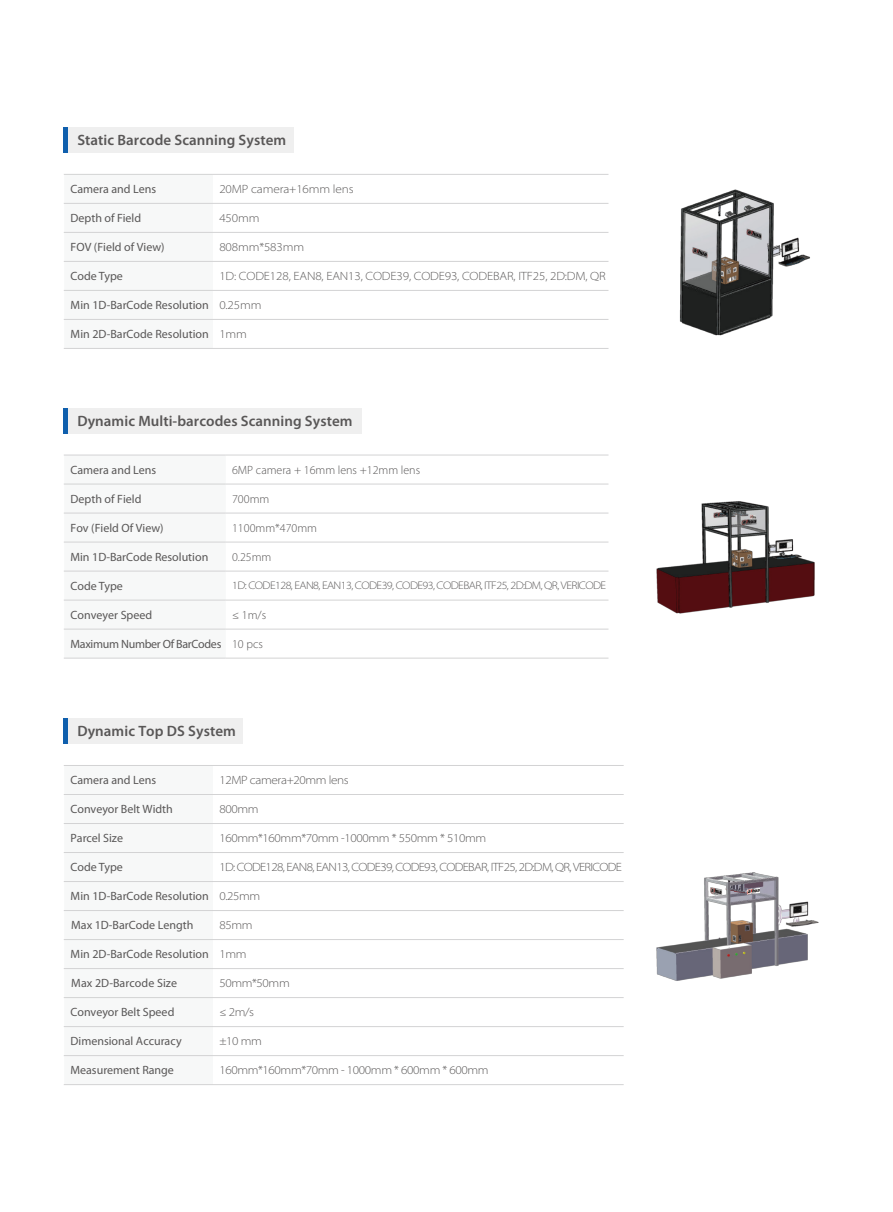
<style>
.page{position:relative;width:893px;height:1212px;background:#fff}
.page>*{position:absolute;margin:0;border:0;box-sizing:border-box;transform-origin:0 0}
.t1{font:600 15px "Myriad Pro";letter-spacing:.005em;color:#595757}
.t2{font:12px "Myriad Pro";color:#595757}
.t3{font:300 semi-expanded 12px "Myriad Pro";letter-spacing:-.03em;color:#595757}
.t4{font:300 semi-expanded 12px "Myriad Pro";letter-spacing:-.01em;color:#595757}
.t5{font:300 semi-expanded 12px "Myriad Pro";letter-spacing:-.055em;color:#595757}
.t6{font:300 12px "Myriad Pro";color:#595757}
.t7{font:12px "Myriad Pro";letter-spacing:-.025em;color:#595757}
.t8{font:300 semi-expanded 10.95px "Myriad Pro";letter-spacing:-.05em;color:#595757}
.s1{font-weight:300;font-stretch:semi-expanded}
.s2{font-weight:300}
</style>
<div class="page">
<div style="left:68px;top:718px;width:174px;height:26px;background:#efefef"></div>
<hr style="left:64px;top:718px;width:4px;height:26px;background:#0f5fad">
<svg style="left:64px;top:940px;width:149px;height:117px"></svg>
<hr style="left:64px;top:765px;width:149px;height:1px;background:#d3d3d4">
<hr style="left:213px;top:765px;width:411px;height:1px;background:#d3d3d4">
<hr style="left:64px;top:794px;width:149px;height:1px;background:#d3d3d4">
<hr style="left:213px;top:794px;width:411px;height:1px;background:#d3d3d4">
<hr style="left:64px;top:823px;width:149px;height:1px;background:#d3d3d4">
<hr style="left:213px;top:823px;width:411px;height:1px;background:#d3d3d4">
<hr style="left:64px;top:852px;width:149px;height:1px;background:#d3d3d4">
<hr style="left:213px;top:852px;width:411px;height:1px;background:#d3d3d4">
<hr style="left:64px;top:881px;width:149px;height:1px;background:#d3d3d4">
<hr style="left:213px;top:881px;width:411px;height:1px;background:#d3d3d4">
<hr style="left:64px;top:910px;width:149px;height:1px;background:#d3d3d4">
<hr style="left:213px;top:910px;width:411px;height:1px;background:#d3d3d4">
<hr style="left:64px;top:939px;width:149px;height:1px;background:#d3d3d4">
<hr style="left:213px;top:939px;width:411px;height:1px;background:#d3d3d4">
<hr style="left:64px;top:968px;width:149px;height:1px;background:#d3d3d4">
<hr style="left:213px;top:968px;width:411px;height:1px;background:#d3d3d4">
<hr style="left:64px;top:997px;width:149px;height:1px;background:#d3d3d4">
<hr style="left:213px;top:997px;width:411px;height:1px;background:#d3d3d4">
<hr style="left:64px;top:1026px;width:149px;height:1px;background:#d3d3d4">
<hr style="left:213px;top:1026px;width:411px;height:1px;background:#d3d3d4">
<hr style="left:64px;top:1055px;width:149px;height:1px;background:#d3d3d4">
<hr style="left:213px;top:1055px;width:411px;height:1px;background:#d3d3d4">
<hr style="left:64px;top:1084px;width:149px;height:1px;background:#d3d3d4">
<hr style="left:213px;top:1084px;width:411px;height:1px;background:#d3d3d4">
<img style="left:656px;top:872px;width:163px;height:109px">
<img style="left:656px;top:501px;width:159px;height:113px">
<img style="left:679px;top:189px;width:131px;height:147px">
<div style="left:68px;top:128px;width:225px;height:25px;background:#efefef"></div>
<hr style="left:64px;top:128px;width:4px;height:25px;background:#0f5fad">
<svg style="left:64px;top:202px;width:149px;height:146px"></svg>
<hr style="left:64px;top:203px;width:149px;height:1px;background:#d3d3d4">
<hr style="left:213px;top:203px;width:395px;height:1px;background:#d3d3d4">
<hr style="left:64px;top:232px;width:149px;height:1px;background:#d3d3d4">
<hr style="left:213px;top:232px;width:395px;height:1px;background:#d3d3d4">
<hr style="left:64px;top:261px;width:149px;height:1px;background:#d3d3d4">
<hr style="left:213px;top:261px;width:395px;height:1px;background:#d3d3d4">
<hr style="left:64px;top:290px;width:149px;height:1px;background:#d3d3d4">
<hr style="left:213px;top:290px;width:395px;height:1px;background:#d3d3d4">
<hr style="left:64px;top:319px;width:149px;height:1px;background:#d3d3d4">
<hr style="left:213px;top:319px;width:395px;height:1px;background:#d3d3d4">
<hr style="left:64px;top:348px;width:149px;height:1px;background:#d3d3d4">
<hr style="left:213px;top:348px;width:395px;height:1px;background:#d3d3d4">
<hr style="left:64px;top:174px;width:149px;height:1px;background:#d3d3d4">
<hr style="left:213px;top:174px;width:395px;height:1px;background:#d3d3d4">
<div style="left:68px;top:408px;width:294px;height:26px;background:#efefef"></div>
<hr style="left:64px;top:408px;width:4px;height:26px;background:#0f5fad">
<svg style="left:64px;top:483px;width:162px;height:175px"></svg>
<hr style="left:64px;top:484px;width:162px;height:1px;background:#d3d3d4">
<hr style="left:226px;top:484px;width:382px;height:1px;background:#d3d3d4">
<hr style="left:64px;top:513px;width:162px;height:1px;background:#d3d3d4">
<hr style="left:226px;top:513px;width:382px;height:1px;background:#d3d3d4">
<hr style="left:64px;top:542px;width:162px;height:1px;background:#d3d3d4">
<hr style="left:226px;top:542px;width:382px;height:1px;background:#d3d3d4">
<hr style="left:64px;top:571px;width:162px;height:1px;background:#d3d3d4">
<hr style="left:226px;top:571px;width:382px;height:1px;background:#d3d3d4">
<hr style="left:64px;top:600px;width:162px;height:1px;background:#d3d3d4">
<hr style="left:226px;top:600px;width:382px;height:1px;background:#d3d3d4">
<hr style="left:64px;top:629px;width:162px;height:1px;background:#d3d3d4">
<hr style="left:226px;top:629px;width:382px;height:1px;background:#d3d3d4">
<hr style="left:64px;top:658px;width:162px;height:1px;background:#d3d3d4">
<hr style="left:226px;top:658px;width:382px;height:1px;background:#d3d3d4">
<hr style="left:64px;top:455px;width:162px;height:1px;background:#d3d3d4">
<hr style="left:226px;top:455px;width:382px;height:1px;background:#d3d3d4">
<hr style="left:892px;top:0;width:1px;height:1212px;background:#d3d3d4">
<p class="t1" style="left:77px;top:131px;width:210px">Static Barcode Scanning System</p>
<p class="t2" style="left:71px;top:182px;width:87px">Camera and Lens</p>
<p class="t4" style="left:219px;top:182px;width:136px">20MP camera+16mm lens</p>
<p class="t2" style="left:71px;top:211px;width:72px">Depth of Field</p>
<p class="t3" style="left:219px;top:211px;width:42px">450mm</p>
<p class="t2" style="left:71px;top:240px;width:96px">FOV (Field of View)</p>
<p class="t4" style="left:219px;top:240px;width:86px">808mm*583mm</p>
<p class="t2" style="left:71px;top:269px;width:54px">Code Type</p>
<p class="t4" style="left:219px;top:269px;width:388px">1D: CODE128, EAN8, EAN13, CODE39, CODE93, CODEBAR, ITF25, 2D:DM, QR</p>
<p class="t2" style="left:71px;top:298px;width:192px">Min 1D-BarCode Resolution <span class="s1">0.25mm</span></p>
<p class="t2" style="left:71px;top:327px;width:178px">Min 2D-BarCode Resolution <span class="s1">1mm</span></p>
<p class="t1" style="left:77px;top:411px;width:277px">Dynamic Multi-barcodes Scanning System</p>
<p class="t2" style="left:71px;top:462px;width:87px">Camera and Lens</p>
<p class="t6" style="left:232px;top:462px;width:190px">6MP camera + 16mm lens +12mm lens</p>
<p class="t6" style="left:232px;top:491px;width:39px">700mm</p>
<p class="t2" style="left:71px;top:520px;width:95px">Fov (Field Of View)</p>
<p class="t6" style="left:232px;top:520px;width:86px">1100mm*470mm</p>
<p class="t2" style="left:71px;top:549px;width:139px">Min 1D-BarCode Resolution</p>
<p class="t6" style="left:232px;top:549px;width:41px">0.25mm</p>
<p class="t2" style="left:71px;top:491px;width:72px">Depth of Field</p>
<p class="t2" style="left:71px;top:578px;width:54px">Code Type</p>
<p class="t8" style="left:232px;top:579px;width:376px">1D: CODE128, EAN8, EAN13, CODE39, CODE93, CODEBAR, ITF25, 2D:DM, QR, VERICODE</p>
<p class="t2" style="left:71px;top:607px;width:83px">Conveyer Speed</p>
<p class="t6" style="left:232px;top:607px;width:36px">≤ 1m/s</p>
<p class="t7" style="left:71px;top:636px;width:194px">Maximum Number Of BarCodes <span class="s2">10 pcs</span></p>
<p class="t1" style="left:77px;top:721px;width:160px">Dynamic Top DS System</p>
<p class="t2" style="left:71px;top:773px;width:87px">Camera and Lens</p>
<p class="t3" style="left:219px;top:773px;width:131px">12MP camera+20mm lens</p>
<p class="t3" style="left:219px;top:802px;width:41px">800mm</p>
<p class="t2" style="left:71px;top:831px;width:54px">Parcel Size</p>
<p class="t3" style="left:219px;top:831px;width:268px">160mm*160mm*70mm -1000mm * 550mm * 510mm</p>
<p class="t2" style="left:71px;top:802px;width:104px">Conveyor Belt Width</p>
<p class="t2" style="left:71px;top:860px;width:54px">Code Type</p>
<p class="t5" style="left:219px;top:860px;width:404px">1D: CODE128, EAN8, EAN13, CODE39, CODE93, CODEBAR, ITF25, 2D:DM, QR, VERICODE</p>
<p class="t2" style="left:71px;top:889px;width:191px">Min 1D-BarCode Resolution <span class="s1">0.25mm</span></p>
<p class="t3" style="left:219px;top:918px;width:35px">85mm</p>
<p class="t2" style="left:71px;top:947px;width:177px">Min 2D-BarCode Resolution <span class="s1">1mm</span></p>
<p class="t3" style="left:219px;top:976px;width:72px">50mm*50mm</p>
<p class="t2" style="left:71px;top:1005px;width:105px">Conveyor Belt Speed</p>
<p class="t3" style="left:219px;top:1005px;width:36px">≤ 2m/s</p>
<p class="t2" style="left:71px;top:1034px;width:113px">Dimensional Accuracy</p>
<p class="t3" style="left:219px;top:1034px;width:44px">±10 mm</p>
<p class="t2" style="left:71px;top:1063px;width:105px">Measurement Range</p>
<p class="t3" style="left:219px;top:1063px;width:271px">160mm*160mm*70mm - 1000mm * 600mm * 600mm</p>
<p class="t2" style="left:71px;top:918px;width:124px">Max 1D-BarCode Length</p>
<p class="t2" style="left:71px;top:976px;width:107px">Max 2D-Barcode Size</p>
</div>
